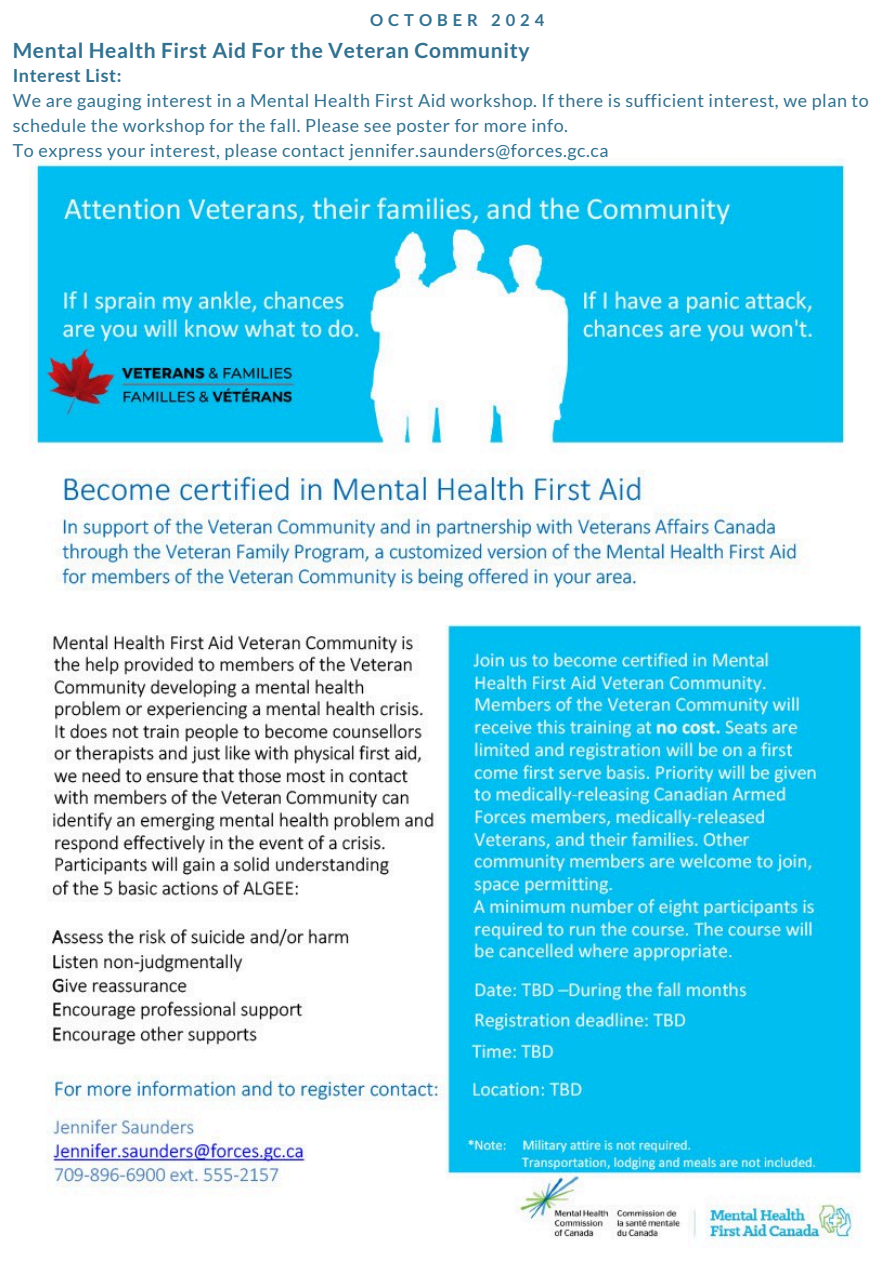
<style>
.page{position:relative;width:894px;height:1264px;background:#fff}
.page>*{position:absolute;margin:0;border:0;box-sizing:border-box;transform-origin:0 0}
.t1{font:700 21px "Lato";letter-spacing:.03em;color:#32718f}
.t2{font:18px/24.8px "Lato";letter-spacing:.03em;color:#32718f}
.t3{font:700 18px "Lato";letter-spacing:.03em;color:#32718f}
.t4{font:700 16.5px "Lato";letter-spacing:.3em;color:#32718f}
</style>
<div class="page">
<img style="left:32px;top:160px;width:831px;height:1087px">
<p class="t4" style="left:370px;top:10px;width:176px">OCTOBER 2024</p>
<p class="t1" style="left:13px;top:37px;width:518px">Mental Health First Aid For the Veteran Community</p>
<p class="t3" style="left:13px;top:65px;width:110px">Interest List:</p>
<p class="t2" style="left:13px;top:88px;width:857px">We are gauging interest in a Mental Health First Aid workshop. If there is sufficient interest, we plan to schedule the workshop for the fall. Please see poster for more info.</p>
<p class="t2" style="left:13px;top:137px;width:597px">To express your interest, please contact jennifer.saunders@forces.gc.ca</p>
</div>
